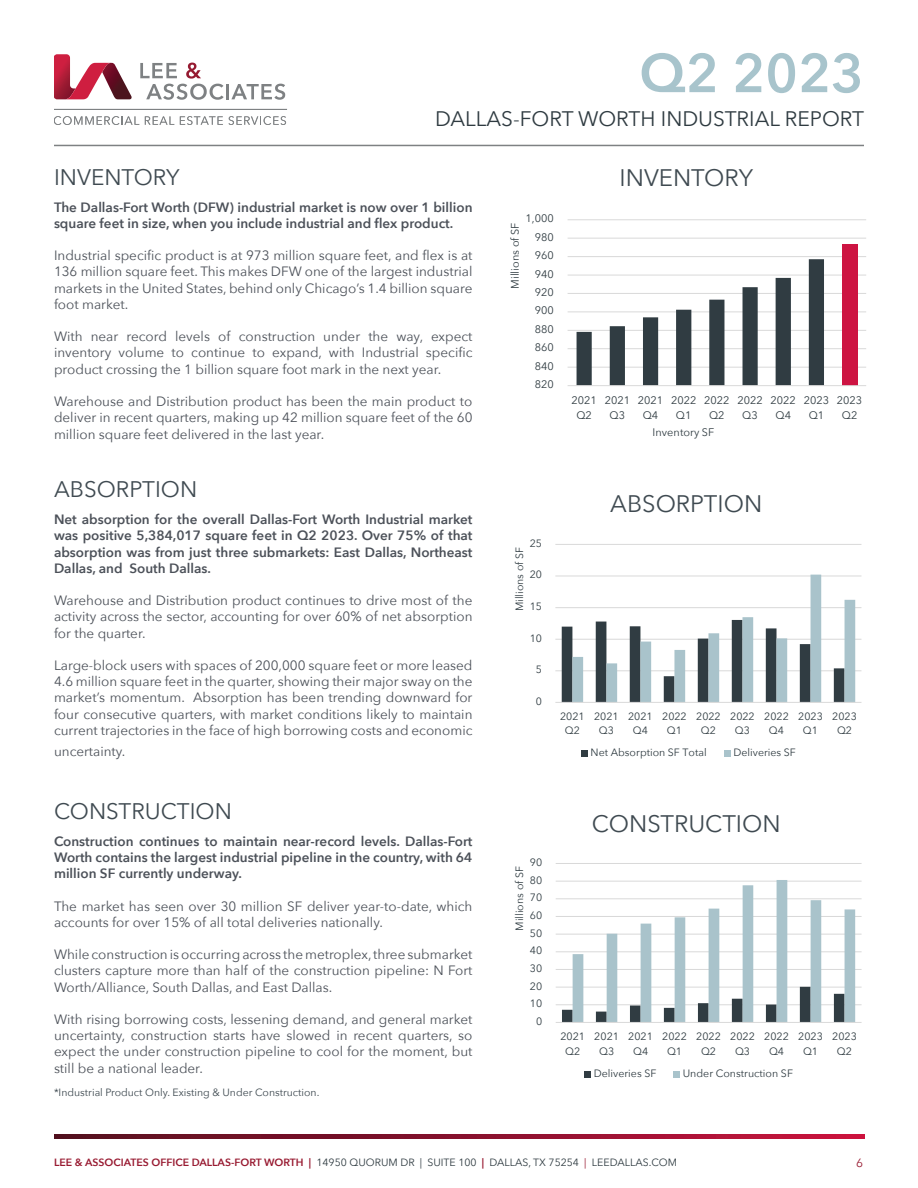
<style>
.page{position:relative;width:918px;height:1188px;background:#fff}
.page>*{position:absolute;margin:0;border:0;box-sizing:border-box;transform-origin:0 0}
.t1{font:600 54px "Avenir Next";color:#a8c4cc}
.t2{font:23.85px "Avenir Next";color:#3f4a51}
.t3{font:22.5px "Avenir Next";color:#3f4a51}
.t4{font:21px "Avenir Next";color:#2f3b41}
.t5{font:13.5px/16.2px "Avenir Next";color:#4c5159;text-align:justify}
.t6{font:600 13.5px/16.2px "Avenir Next";color:#4c5159;text-align:justify}
.t7{font:12px "Avenir Next";color:#981a31}
.t8{font:10.95px/14.9px "Avenir Next";color:#303c42;text-align:center}
.t9{font:10.65px/14.4px "Avenir Next";color:#303c42;text-align:center}
.t10{font:10.5px "Avenir Next";color:#2f3b41}
.t11{font:10.5px "Avenir Next";color:#3e4950}
.s1{font-weight:600;color:#981a31}
.s2{color:#981a31}
</style>
<div class="page">
<svg style="left:54px;top:1134px;width:811px;height:4px;background:#8b112d"></svg>
<svg style="left:140px;top:63px;width:84px;height:37px"></svg>
<hr style="left:226px;top:84px;width:3px;height:15px;background:#7e8183">
<svg style="left:231px;top:84px;width:54px;height:16px"></svg>
<svg style="left:54px;top:54px;width:78px;height:45px"></svg>
<hr style="left:54px;top:109px;width:233px;height:1px;background:#7e8183">
<svg style="left:54px;top:116px;width:85px;height:9px"></svg>
<svg style="left:145px;top:116px;width:29px;height:9px"></svg>
<svg style="left:180px;top:116px;width:106px;height:9px"></svg>
<hr style="left:54px;top:145px;width:810px;height:1px;background:#7e8183">
<svg style="left:567px;top:219px;width:299px;height:167px"></svg>
<svg style="left:555px;top:544px;width:307px;height:213px"></svg>
<svg style="left:555px;top:863px;width:307px;height:215px"></svg>
<h1 class="t1" style="left:640px;top:27px;width:226px">Q2 2023</h1>
<h3 class="t4" style="left:435px;top:101px;width:431px">DALLAS-FORT WORTH INDUSTRIAL REPORT</h3>
<h3 class="t3" style="left:54px;top:158px;width:127px">INVENTORY</h3>
<p class="t6" style="left:54px;top:198px;width:420px">The Dallas-Fort Worth (DFW) industrial market is now over 1 billion square feet in size, when you include industrial and flex product.</p>
<p class="t5" style="left:54px;top:247px;width:420px">Industrial specific product is at 973 million square feet, and flex is at 136 million square feet. This makes DFW one of the largest industrial markets in the United States, behind only Chicago’s 1.4 billion square foot market.</p>
<p class="t5" style="left:54px;top:328px;width:420px">With near record levels of construction under the way, expect inventory volume to continue to expand, with Industrial specific product crossing the 1 billion square foot mark in the next year.</p>
<p class="t5" style="left:54px;top:392px;width:420px">Warehouse and Distribution product has been the main product to deliver in recent quarters, making up 42 million square feet of the 60 million square feet delivered in the last year.</p>
<h3 class="t3" style="left:54px;top:470px;width:145px">ABSORPTION</h3>
<p class="t6" style="left:54px;top:511px;width:420px">Net absorption for the overall Dallas-Fort Worth Industrial market was positive 5,384,017 square feet in Q2 2023. Over 75% of that absorption was from just three submarkets: East Dallas, Northeast Dallas, and South Dallas.</p>
<p class="t5" style="left:54px;top:592px;width:420px">Warehouse and Distribution product continues to drive most of the activity across the sector, accounting for over 60% of net absorption for the quarter.</p>
<p class="t5" style="left:54px;top:657px;width:420px">Large-block users with spaces of 200,000 square feet or more leased 4.6 million square feet in the quarter, showing their major sway on the market’s momentum. Absorption has been trending downward for four consecutive quarters, with market conditions likely to maintain current trajectories in the face of high borrowing costs and economic</p>
<p class="t5" style="left:54px;top:742px;width:73px">uncertainty.</p>
<h3 class="t3" style="left:54px;top:792px;width:179px">CONSTRUCTION</h3>
<p class="t6" style="left:54px;top:833px;width:420px">Construction continues to maintain near-record levels. Dallas-Fort Worth contains the largest industrial pipeline in the country, with 64 million SF currently underway.</p>
<p class="t5" style="left:54px;top:897px;width:420px">The market has seen over 30 million SF deliver year-to-date, which accounts for over 15% of all total deliveries nationally.</p>
<p class="t5" style="left:54px;top:946px;width:420px">While construction is occurring across the metroplex, three submarket clusters capture more than half of the construction pipeline: N Fort Worth/Alliance, South Dallas, and East Dallas.</p>
<p class="t5" style="left:54px;top:1011px;width:420px">With rising borrowing costs, lessening demand, and general market uncertainty, construction starts have slowed in recent quarters, so expect the under construction pipeline to cool for the moment, but still be a national leader.</p>
<p class="t11" style="left:54px;top:1083px;width:267px">*Industrial Product Only. Existing &amp; Under Construction.</p>
<p class="t8" style="left:526px;top:211px;width:30px">1,000</p>
<p class="t8" style="left:507px;top:289px;width:68px;rotate:-90deg">Millions of SF</p>
<p class="t8" style="left:535px;top:229px;width:21px">980</p>
<p class="t8" style="left:535px;top:247px;width:21px">960</p>
<p class="t8" style="left:535px;top:266px;width:21px">940</p>
<p class="t8" style="left:535px;top:284px;width:21px">920</p>
<p class="t8" style="left:535px;top:303px;width:21px">900</p>
<p class="t8" style="left:535px;top:321px;width:21px">880</p>
<p class="t8" style="left:535px;top:340px;width:21px">860</p>
<p class="t8" style="left:535px;top:358px;width:21px">840</p>
<p class="t8" style="left:535px;top:376px;width:21px">820</p>
<h2 class="t2" style="left:620px;top:157px;width:135px">INVENTORY</h2>
<p class="t8" style="left:572px;top:392px;width:27px">2021<br>Q2</p>
<p class="t8" style="left:605px;top:392px;width:27px">2021<br>Q3</p>
<p class="t8" style="left:638px;top:392px;width:27px">2021<br>Q4</p>
<p class="t8" style="left:671px;top:392px;width:27px">2022<br>Q1</p>
<p class="t8" style="left:704px;top:392px;width:27px">2022<br>Q2</p>
<p class="t8" style="left:737px;top:392px;width:27px">2022<br>Q3</p>
<p class="t8" style="left:771px;top:392px;width:27px">2022<br>Q4</p>
<p class="t8" style="left:804px;top:392px;width:27px">2023<br>Q1</p>
<p class="t8" style="left:837px;top:392px;width:27px">2023<br>Q2</p>
<p class="t8" style="left:653px;top:425px;width:63px">Inventory SF</p>
<p class="t9" style="left:530px;top:535px;width:14px">25</p>
<p class="t9" style="left:512px;top:611px;width:66px;rotate:-90deg">Millions of SF</p>
<p class="t9" style="left:530px;top:567px;width:14px">20</p>
<p class="t9" style="left:530px;top:599px;width:14px">15</p>
<p class="t9" style="left:530px;top:630px;width:14px">10</p>
<p class="t9" style="left:536px;top:662px;width:8px">5</p>
<p class="t9" style="left:536px;top:693px;width:8px">0</p>
<h2 class="t2" style="left:610px;top:484px;width:154px">ABSORPTION</h2>
<p class="t9" style="left:560px;top:709px;width:26px">2021<br>Q2</p>
<p class="t9" style="left:594px;top:709px;width:26px">2021<br>Q3</p>
<p class="t9" style="left:628px;top:709px;width:26px">2021<br>Q4</p>
<p class="t9" style="left:662px;top:709px;width:26px">2022<br>Q1</p>
<p class="t9" style="left:696px;top:709px;width:26px">2022<br>Q2</p>
<p class="t9" style="left:730px;top:709px;width:26px">2022<br>Q3</p>
<p class="t9" style="left:764px;top:709px;width:26px">2022<br>Q4</p>
<p class="t9" style="left:798px;top:709px;width:26px">2023<br>Q1</p>
<p class="t9" style="left:832px;top:709px;width:26px">2023<br>Q2</p>
<p class="t9" style="left:591px;top:745px;width:118px">Net Absorption SF Total</p>
<p class="t9" style="left:733px;top:745px;width:64px">Deliveries SF</p>
<p class="t9" style="left:530px;top:855px;width:14px">90</p>
<p class="t9" style="left:512px;top:931px;width:66px;rotate:-90deg">Millions of SF</p>
<p class="t9" style="left:530px;top:872px;width:14px">80</p>
<p class="t9" style="left:530px;top:890px;width:14px">70</p>
<p class="t9" style="left:530px;top:908px;width:14px">60</p>
<p class="t9" style="left:530px;top:925px;width:14px">50</p>
<p class="t9" style="left:530px;top:943px;width:14px">40</p>
<p class="t9" style="left:530px;top:961px;width:14px">30</p>
<p class="t9" style="left:530px;top:978px;width:14px">20</p>
<p class="t9" style="left:530px;top:996px;width:14px">10</p>
<p class="t9" style="left:536px;top:1014px;width:8px">0</p>
<h2 class="t2" style="left:592px;top:803px;width:190px">CONSTRUCTION</h2>
<p class="t9" style="left:560px;top:1029px;width:26px">2021<br>Q2</p>
<p class="t9" style="left:594px;top:1029px;width:26px">2021<br>Q3</p>
<p class="t9" style="left:628px;top:1029px;width:26px">2021<br>Q4</p>
<p class="t9" style="left:662px;top:1029px;width:26px">2022<br>Q1</p>
<p class="t9" style="left:696px;top:1029px;width:26px">2022<br>Q2</p>
<p class="t9" style="left:730px;top:1029px;width:26px">2022<br>Q3</p>
<p class="t9" style="left:764px;top:1029px;width:26px">2022<br>Q4</p>
<p class="t9" style="left:798px;top:1029px;width:26px">2023<br>Q1</p>
<p class="t9" style="left:832px;top:1029px;width:26px">2023<br>Q2</p>
<p class="t9" style="left:594px;top:1065px;width:64px">Deliveries SF</p>
<p class="t9" style="left:683px;top:1065px;width:112px">Under Construction SF</p>
<p class="t10" style="left:54px;top:1153px;width:625px"><span class="s1">LEE &amp; ASSOCIATES OFFICE DALLAS-FORT WORTH |</span> 14950 QUORUM DR | SUITE 100 <span class="s1">|</span> DALLAS, TX 75254 <span class="s2">|</span> LEEDALLAS.COM</p>
<p class="t7" style="left:856px;top:1153px;width:8px">6</p>
</div>
